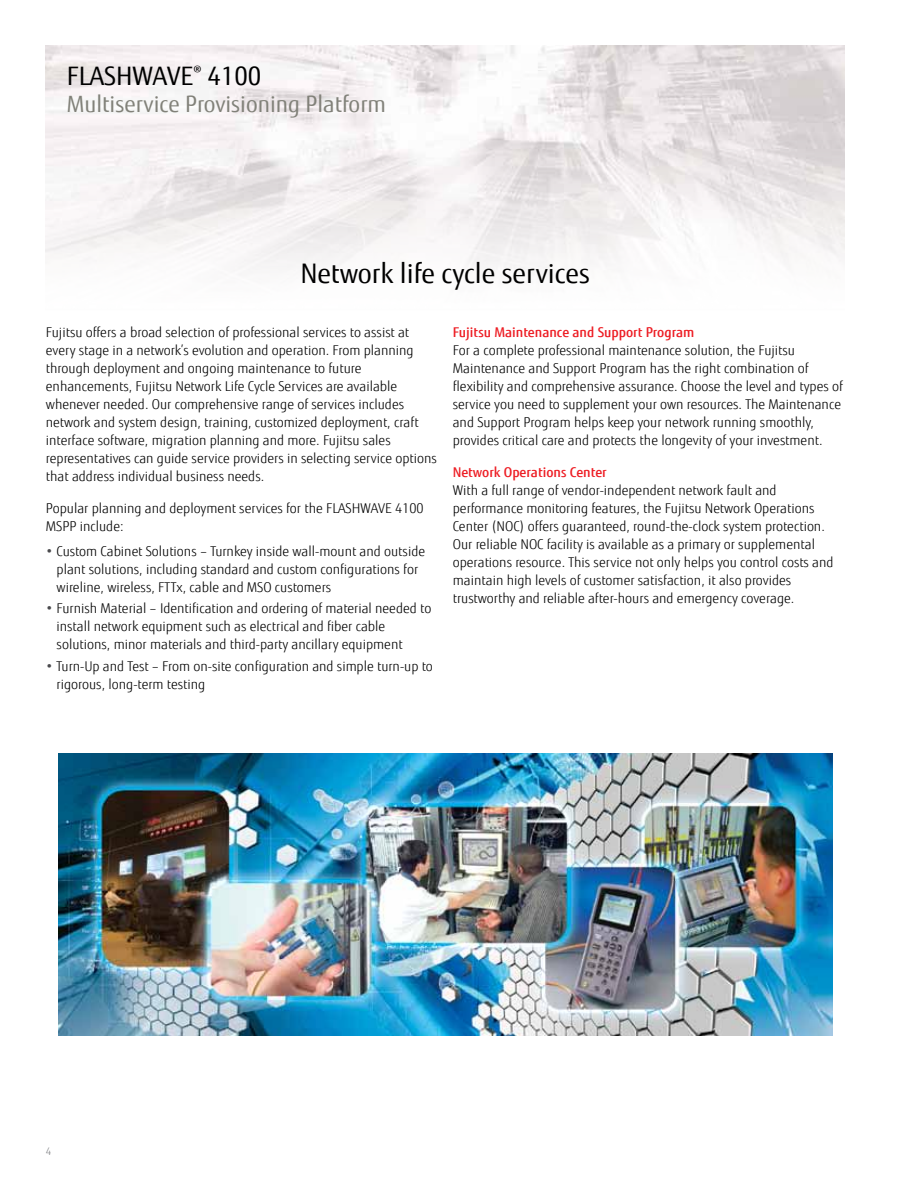
<style>
.page{position:relative;width:918px;height:1188px;background:#fff}
.page>*{position:absolute;margin:0;border:0;box-sizing:border-box;transform-origin:0 0}
.t1{font:27px "Fujitsu Sans";color:#000}
.t2{font:25.5px "Fujitsu Sans";color:#000}
.t3{font:22.5px "Fujitsu Sans";color:#818179}
.t4{font:300 13.5px/18px "Fujitsu Sans";color:#000}
.t5{font:500 13.5px "Fujitsu Sans";color:#ed1d24}
.t6{font:300 10.5px "Fujitsu Sans";color:#808285}
.s1{font-weight:400;color:#4a4a4d}
</style>
<div class="page">
<img style="left:46px;top:46px;width:799px;height:226px">
<img style="left:58px;top:753px;width:774px;height:282px">
<h2 class="t2" style="left:67px;top:61px;width:196px">FLASHWAVE<sup>®</sup> 4100</h2>
<h3 class="t3" style="left:67px;top:91px;width:320px">Multiservice Provisioning Platform</h3>
<h1 class="t1" style="left:301px;top:257px;width:291px">Network life cycle services</h1>
<p class="t4" style="left:46px;top:323px;width:393px">Fujitsu offers a broad selection of professional services to assist at every stage in a network’s evolution and operation. From planning through deployment and ongoing maintenance to future enhancements, Fujitsu Network Life Cycle Services are available whenever needed. Our comprehensive range of services includes network and system design, training, customized deployment, craft interface software, migration planning and more. Fujitsu sales representatives can guide service providers in selecting service options that address individual business needs.</p>
<p class="t4" style="left:46px;top:499px;width:379px">Popular planning and deployment services for the FLASHWAVE 4100<br>MSPP include:</p>
<p class="t4" style="left:57px;top:542px;width:370px;text-indent:-11px"><span class="s1">•</span> Custom Cabinet Solutions – Turnkey inside wall-mount and outside plant solutions, including standard and custom configurations for wireline, wireless, FTTx, cable and MSO customers</p>
<p class="t4" style="left:57px;top:600px;width:376px;text-indent:-11px"><span class="s1">•</span> Furnish Material – Identification and ordering of material needed to install network equipment such as electrical and fiber cable solutions, minor materials and third-party ancillary equipment</p>
<p class="t4" style="left:57px;top:657px;width:378px;text-indent:-11px"><span class="s1">•</span> Turn-Up and Test – From on-site configuration and simple turn-up to rigorous, long-term testing</p>
<p class="t5" style="left:453px;top:324px;width:243px">Fujitsu Maintenance and Support Program</p>
<p class="t4" style="left:453px;top:341px;width:392px">For a complete professional maintenance solution, the Fujitsu Maintenance and Support Program has the right combination of flexibility and comprehensive assurance. Choose the level and types of service you need to supplement your own resources. The Maintenance and Support Program helps keep your network running smoothly, provides critical care and protects the longevity of your investment.</p>
<p class="t5" style="left:453px;top:464px;width:156px">Network Operations Center</p>
<p class="t4" style="left:453px;top:481px;width:382px">With a full range of vendor-independent network fault and performance monitoring features, the Fujitsu Network Operations Center (NOC) offers guaranteed, round-the-clock system protection.<br>Our reliable NOC facility is available as a primary or supplemental operations resource. This service not only helps you control costs and maintain high levels of customer satisfaction, it also provides trustworthy and reliable after-hours and emergency coverage.</p>
<p class="t6" style="left:46px;top:1145px;width:7px">4</p>
</div>
